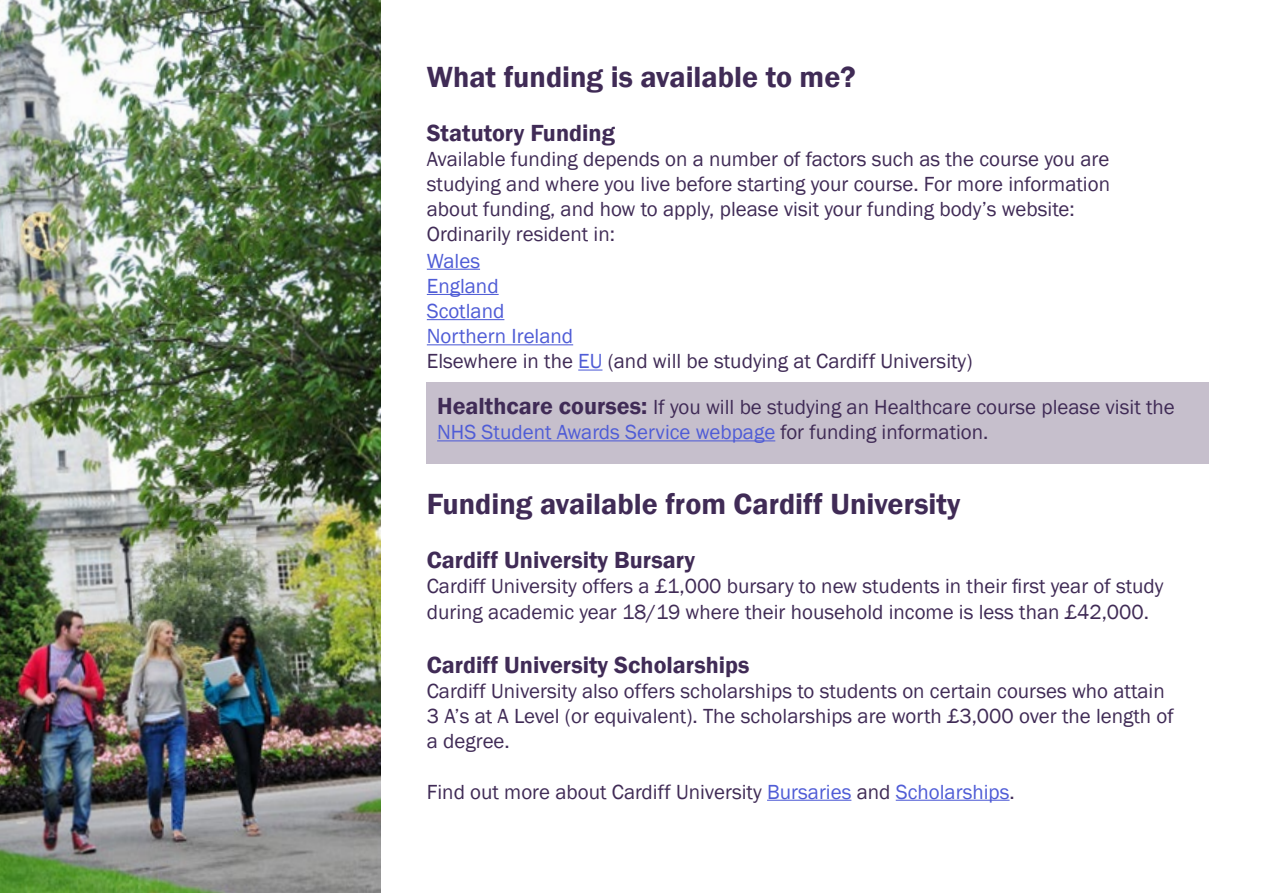
<style>
.page{position:relative;width:1263px;height:893px;background:#fff}
.page>*{position:absolute;margin:0;border:0;box-sizing:border-box;transform-origin:0 0}
.t1{font:600 30px "Franklin Gothic";color:#402b56}
.t2{font:600 24px "Franklin Gothic";color:#402b56}
.t3{font:21px/25.2px "Franklin Gothic";color:#402b56}
.s1{color:#4f5cd6}
.s2{font-weight:600;font-size:24px}
</style>
<div class="page">
<hr style="left:767px;top:800px;width:84px;height:1px;background:#4f5cd6">
<hr style="left:896px;top:800px;width:113px;height:1px;background:#4f5cd6">
<img style="left:0;top:0;width:381px;height:893px">
<hr style="left:427px;top:269px;width:53px;height:1px;background:#4f5cd6">
<hr style="left:427px;top:294px;width:72px;height:1px;background:#4f5cd6">
<hr style="left:427px;top:319px;width:77px;height:1px;background:#4f5cd6">
<hr style="left:427px;top:344px;width:146px;height:1px;background:#4f5cd6">
<hr style="left:578px;top:369px;width:24px;height:2px;background:#4f5cd6">
<div style="left:427px;top:382px;width:782px;height:82px;background:#c6bfcc"></div>
<hr style="left:437px;top:440px;width:338px;height:1px;background:#4f5cd6">
<h1 class="t1" style="left:427px;top:58px;width:430px">What funding is available to me?</h1>
<p class="t2" style="left:427px;top:118px;width:190px">Statutory Funding</p>
<p class="t3" style="left:427px;top:147px;width:685px">Available funding depends on a number of factors such as the course you are studying and where you live before starting your course. For more information about funding, and how to apply, please visit your funding body’s website:<br>Ordinarily resident in:</p>
<p class="t3" style="left:427px;top:248px;width:547px"><span class="s1">Wales<br>England<br>Scotland<br>Northern Ireland<br></span>Elsewhere in the <span class="s1">EU</span> (and will be studying at Cardiff University)</p>
<p class="t3" style="left:437px;top:395px;width:739px"><span class="s2">Healthcare courses:</span> If you will be studying an Healthcare course please visit the<br><span class="s1">NHS Student Awards Service webpage</span> for funding information.</p>
<h1 class="t1" style="left:427px;top:486px;width:535px">Funding available from Cardiff University</h1>
<p class="t2" style="left:427px;top:545px;width:270px">Cardiff University Bursary</p>
<p class="t3" style="left:427px;top:574px;width:738px">Cardiff University offers a £1,000 bursary to new students in their first year of study during academic year 18/19 where their household income is less than £42,000.</p>
<p class="t2" style="left:427px;top:650px;width:324px">Cardiff University Scholarships</p>
<p class="t3" style="left:427px;top:679px;width:748px">Cardiff University also offers scholarships to students on certain courses who attain<br>3 A’s at A Level (or equivalent). The scholarships are worth £3,000 over the length of a degree.</p>
<p class="t3" style="left:427px;top:779px;width:589px">Find out more about Cardiff University <span class="s1">Bursaries</span> and <span class="s1">Scholarships</span>.</p>
</div>
